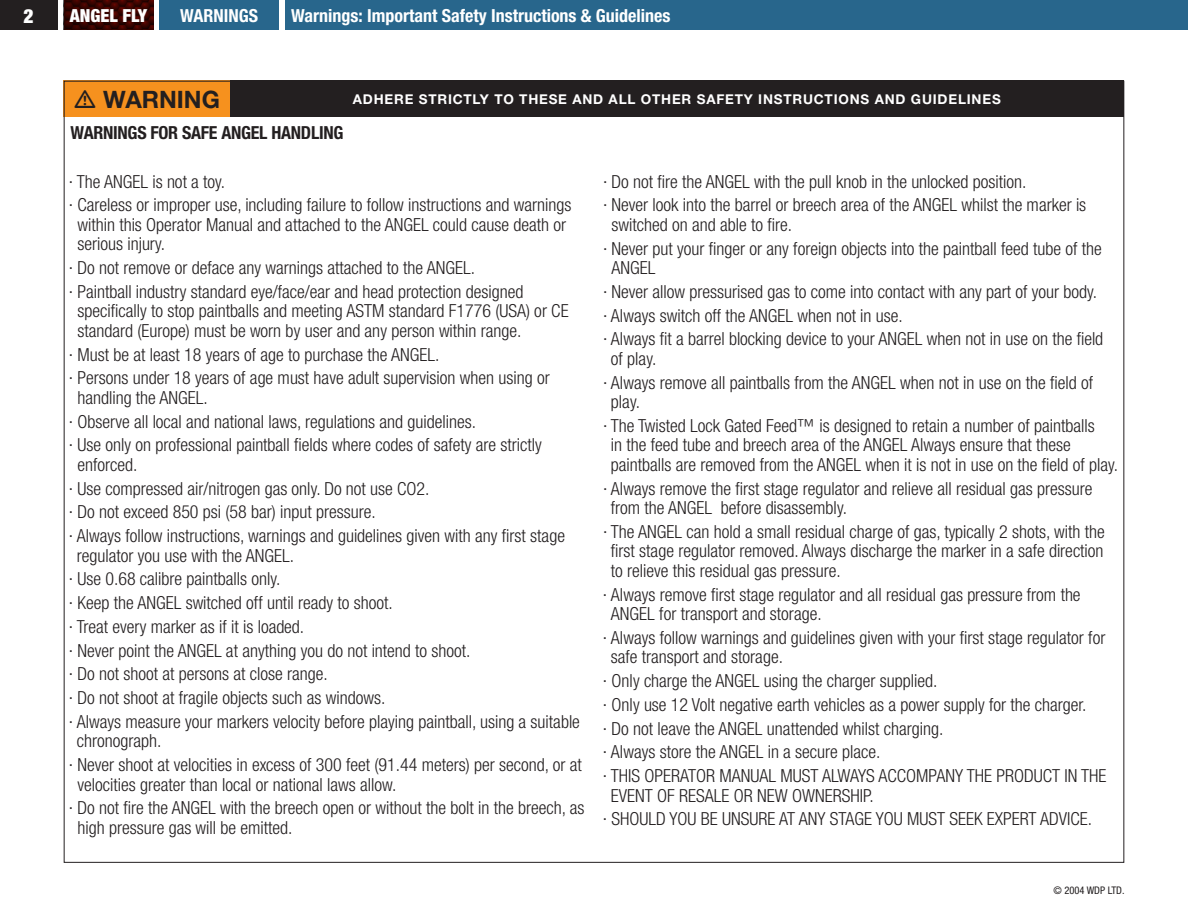
<style>
.page{position:relative;width:1188px;height:918px;background:#fff}
.page>*{position:absolute;margin:0;border:0;box-sizing:border-box;transform-origin:0 0}
.t1{font:700 24px "Helvetica Neue";color:#231f20}
.t2{font:900 condensed 19.5px "Helvetica Neue";color:#fff}
.t3{font:300 condensed 18px/23.7px "Helvetica Neue";color:#231f20}
.t4{font:700 condensed 18px "Helvetica Neue";color:#fff}
.t5{font:700 condensed 18px "Helvetica Neue";letter-spacing:-.015em;color:#231f20}
.t6{font:900 condensed 18px "Helvetica Neue";color:#fff}
.t7{font:700 13.5px "Helvetica Neue";letter-spacing:.06em;color:#fff}
.t8{font:condensed 10.5px "Helvetica Neue";color:#231f20}
</style>
<div class="page">
<div style="left:0;top:0;width:57px;height:30px;background:#231f20"></div>
<svg style="left:64px;top:0;width:89px;height:30px;background:#360300"></svg>
<div style="left:160px;top:0;width:119px;height:30px;background:#28668c"></div>
<div style="left:285px;top:0;width:903px;height:30px;background:#28668c"></div>
<div style="left:64px;top:81px;width:166px;height:36px;background:#f6911e"></div>
<div style="left:230px;top:81px;width:894px;height:36px;background:#231f20"></div>
<p class="t2" style="left:24px;top:4px;width:12px">2</p>
<p class="t6" style="left:70px;top:5px;width:79px">ANGEL FLY</p>
<p class="t4" style="left:180px;top:5px;width:80px">WARNINGS</p>
<p class="t4" style="left:291px;top:5px;width:381px">Warnings: Important Safety Instructions &amp; Guidelines</p>
<h1 class="t1" style="left:103px;top:85px;width:118px">WARNING</h1>
<p class="t5" style="left:71px;top:122px;width:274px">WARNINGS FOR SAFE ANGEL HANDLING</p>
<p class="t7" style="left:353px;top:91px;width:649px">ADHERE STRICTLY TO THESE AND ALL OTHER SAFETY INSTRUCTIONS AND GUIDELINES</p>
<p class="t3" style="left:69px;top:169px;width:504px">· The ANGEL is not a toy.<br>· Careless or improper use, including failure to follow instructions and warnings</p>
<p class="t3" style="left:77px;top:215px;width:490px;line-height:19.5px">within this Operator Manual and attached to the ANGEL could cause death or serious injury.</p>
<p class="t3" style="left:69px;top:256px;width:456px">· Do not remove or deface any warnings attached to the ANGEL.<br>· Paintball industry standard eye/face/ear and head protection designed</p>
<p class="t3" style="left:77px;top:301px;width:493px;line-height:19.5px">specifically to stop paintballs and meeting ASTM standard F1776 (USA) or CE standard (Europe) must be worn by user and any person within range.</p>
<p class="t3" style="left:69px;top:342px;width:483px">· Must be at least 18 years of age to purchase the ANGEL.<br>· Persons under 18 years of age must have adult supervision when using or</p>
<p class="t3" style="left:69px;top:386px;width:475px;text-indent:9px">handling the ANGEL.<br>· Observe all local and national laws, regulations and guidelines.<br>· Use only on professional paintball fields where codes of safety are strictly</p>
<p class="t3" style="left:69px;top:453px;width:498px;text-indent:9px">enforced.<br>· Use compressed air/nitrogen gas only. Do not use CO2.<br>· Do not exceed 850 psi (58 bar) input pressure.<br>· Always follow instructions, warnings and guidelines given with any first stage</p>
<p class="t3" style="left:69px;top:543px;width:513px;text-indent:8px">regulator you use with the ANGEL.<br>· Use 0.68 calibre paintballs only.<br>· Keep the ANGEL switched off until ready to shoot.<br>· Treat every marker as if it is loaded.<br>· Never point the ANGEL at anything you do not intend to shoot.<br>· Do not shoot at persons at close range.<br>· Do not shoot at fragile objects such as windows.<br>· Always measure your markers velocity before playing paintball, using a suitable</p>
<p class="t3" style="left:69px;top:729px;width:514px;text-indent:8px">chronograph.<br>· Never shoot at velocities in excess of 300 feet (91.44 meters) per second, or at</p>
<p class="t3" style="left:69px;top:772px;width:517px;text-indent:9px">velocities greater than local or national laws allow.<br>· Do not fire the ANGEL with the breech open or without the bolt in the breech, as</p>
<p class="t3" style="left:77px;top:816px;width:217px">high pressure gas will be emitted.</p>
<p class="t3" style="left:603px;top:169px;width:485px">· Do not fire the ANGEL with the pull knob in the unlocked position.<br>· Never look into the barrel or breech area of the ANGEL whilst the marker is</p>
<p class="t3" style="left:603px;top:213px;width:500px;text-indent:9px">switched on and able to fire.<br>· Never put your finger or any foreign objects into the paintball feed tube of the</p>
<p class="t3" style="left:603px;top:256px;width:502px;text-indent:9px">ANGEL<br>· Never allow pressurised gas to come into contact with any part of your body. · Always switch off the ANGEL when not in use.<br>· Always fit a barrel blocking device to your ANGEL when not in use on the field</p>
<p class="t3" style="left:603px;top:347px;width:492px;text-indent:8px">of play.<br>· Always remove all paintballs from the ANGEL when not in use on the field of</p>
<p class="t3" style="left:603px;top:390px;width:493px;text-indent:8px">play.<br>· The Twisted Lock Gated Feed™ is designed to retain a number of paintballs</p>
<p class="t3" style="left:611px;top:435px;width:509px;line-height:19.5px">in the feed tube and breech area of the ANGEL Always ensure that these paintballs are removed from the ANGEL when it is not in use on the field of play.</p>
<p class="t3" style="left:611px;top:478px;width:483px;line-height:19.5px;text-indent:-8px">· Always remove the first stage regulator and relieve all residual gas pressure from the ANGEL before disassembly.</p>
<p class="t3" style="left:611px;top:522px;width:495px;line-height:19.5px;text-align:justify;text-indent:-8px">· The ANGEL can hold a small residual charge of gas, typically 2 shots, with the first stage regulator removed. Always discharge the marker in a safe direction to relieve this residual gas pressure.</p>
<p class="t3" style="left:611px;top:584px;width:471px;line-height:19.5px;text-indent:-8px">· Always remove first stage regulator and all residual gas pressure from the<br>ANGEL for transport and storage.</p>
<p class="t3" style="left:611px;top:628px;width:496px;line-height:19.5px;text-indent:-8px">· Always follow warnings and guidelines given with your first stage regulator for safe transport and storage.</p>
<p class="t3" style="left:603px;top:669px;width:505px">· Only charge the ANGEL using the charger supplied.<br>· Only use 12 Volt negative earth vehicles as a power supply for the charger.<br>· Do not leave the ANGEL unattended whilst charging.<br>· Always store the ANGEL in a secure place.<br>· THIS OPERATOR MANUAL MUST ALWAYS ACCOMPANY THE PRODUCT IN THE</p>
<p class="t3" style="left:603px;top:783px;width:491px;text-indent:8px">EVENT OF RESALE OR NEW OWNERSHIP.<br>· SHOULD YOU BE UNSURE AT ANY STAGE YOU MUST SEEK EXPERT ADVICE.</p>
<p class="t8" style="left:1054px;top:885px;width:73px">© 2004 WDP LTD.</p>
</div>
